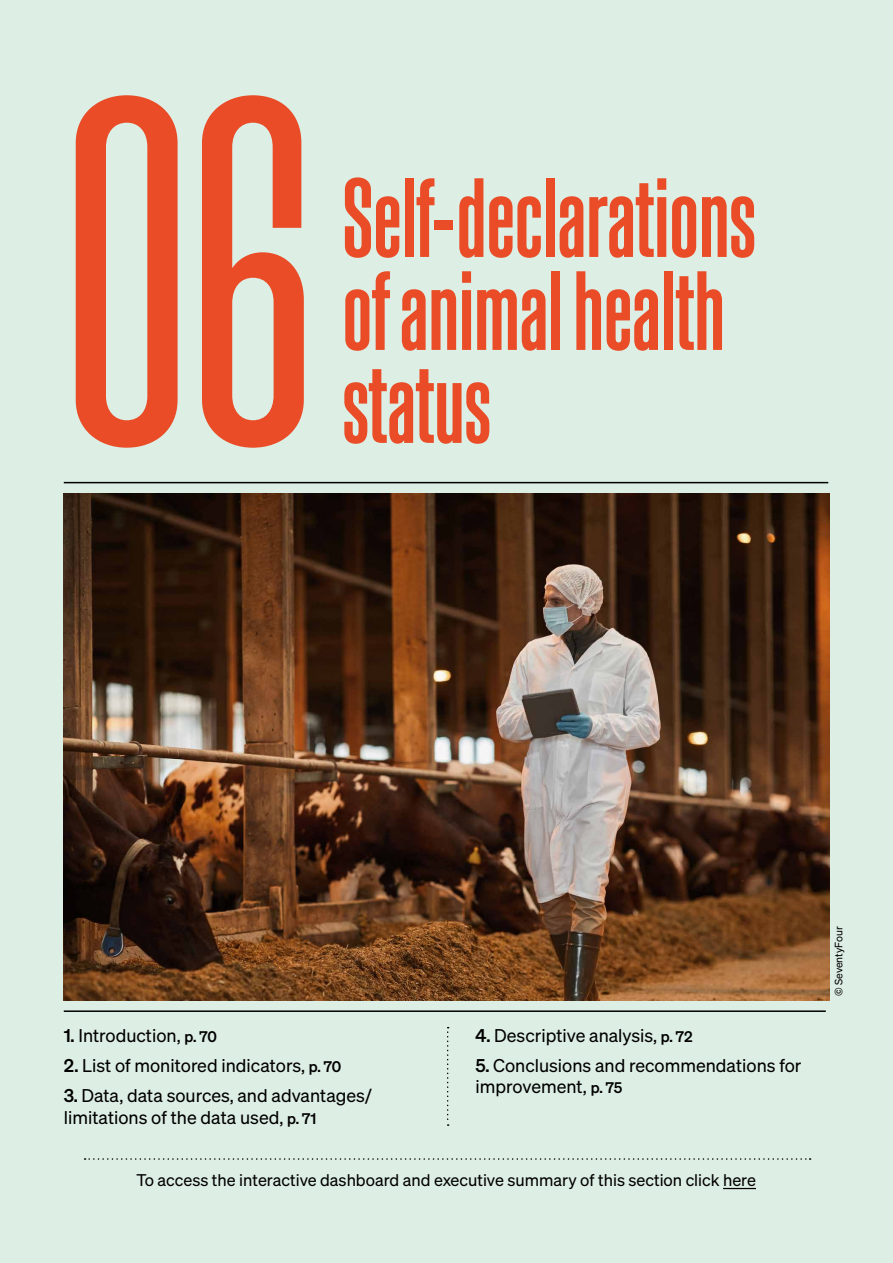
<style>
.page{position:relative;width:893px;height:1263px;background:#ddeee4}
.page>*{position:absolute;margin:0;border:0;box-sizing:border-box;transform-origin:0 0}
.t1{font:480px "Sohne Schmal Buch";color:#e94c26}
.t2{font:109.5px/93px "Sohne Schmal Kraftig";color:#e94c26}
.t3{font:18px/21.6px "Sohne Buch";color:#000}
.t4{font:16.5px "Sohne Buch";color:#000}
.t5{font:10.5px "Sohne Buch";color:#000}
.s1{font-family:"Sohne Kraftig"}
.s2{font-family:"Sohne Kraftig";font-size:15px}
</style>
<div class="page">
<hr style="left:64px;top:482px;width:764px;height:1px;background:#000">
<hr style="left:64px;top:1010px;width:762px;height:2px;background:#000">
<img style="left:64px;top:493px;width:765px;height:508px">
<svg style="left:447px;top:1027px;width:2px;height:99px"></svg>
<svg style="left:85px;top:1158px;width:726px;height:2px"></svg>
<hr style="left:723px;top:1188px;width:33px;height:1px;background:#000">
<h1 class="t1" style="left:64px;top:33px;width:252px">06</h1>
<h2 class="t2" style="left:343px;top:172px;width:415px">Self-declarations of animal health status</h2>
<p class="t3" style="left:64px;top:1024px;width:155px"><span class="s1">1.</span> Introduction, <span class="s2">p. 70</span></p>
<p class="t3" style="left:64px;top:1054px;width:279px"><span class="s1">2.</span> List of monitored indicators, <span class="s2">p. 70</span></p>
<p class="t3" style="left:64px;top:1084px;width:310px"><span class="s1">3.</span> Data, data sources, and advantages/ limitations of the data used, <span class="s2">p. 71</span></p>
<p class="t3" style="left:476px;top:1024px;width:218px"><span class="s1">4.</span> Descriptive analysis, <span class="s2">p. 72</span></p>
<p class="t3" style="left:476px;top:1054px;width:328px"><span class="s1">5.</span> Conclusions and recommendations for improvement, <span class="s2">p. 75</span></p>
<p class="t4" style="left:136px;top:1170px;width:621px">To access the interactive dashboard and executive summary of this section click here</p>
<p class="t5" style="left:833px;top:996px;width:71px;rotate:-90deg">© SeventyFour</p>
</div>
